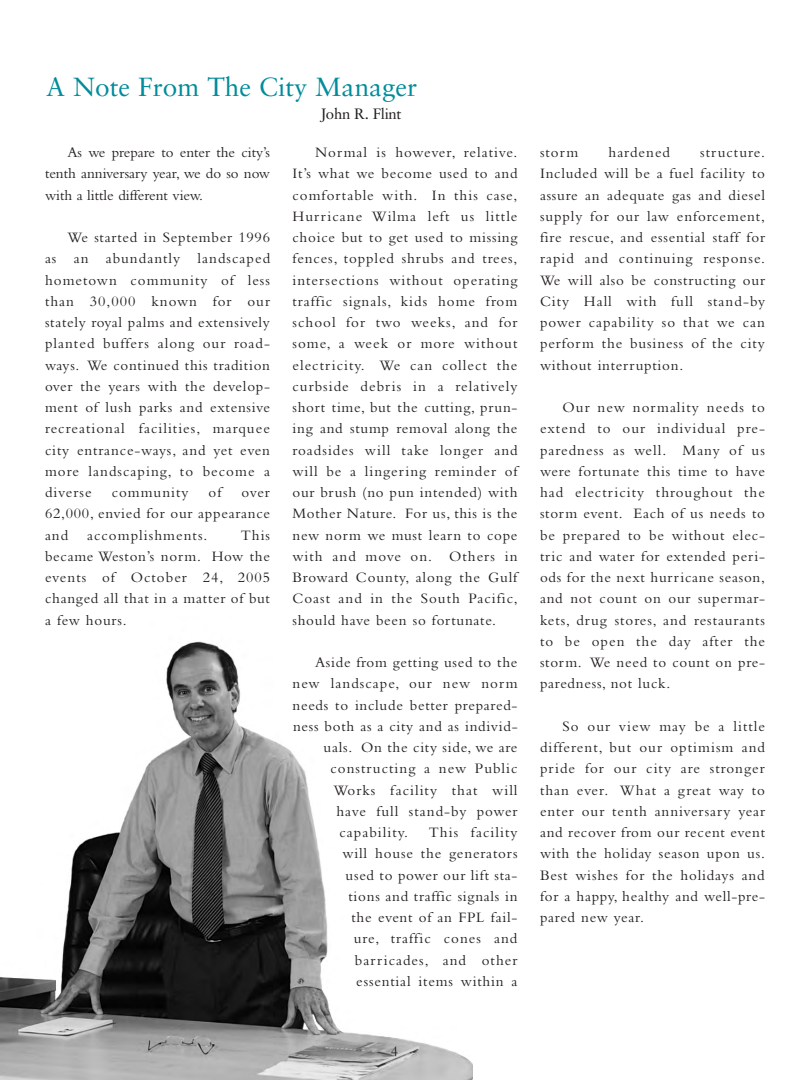
<style>
.page{position:relative;width:810px;height:1080px;background:#fff}
.page>*{position:absolute;margin:0;border:0;box-sizing:border-box;transform-origin:0 0}
.t1{font:26.25px "Sabon";color:#008c9a}
.t2{font:15px/21.2px "Bembo";letter-spacing:.05em;color:#231f20;text-align:justify}
.t3{font:15px "Bembo";letter-spacing:.07em;color:#231f20}
.t4{font:15px "Sabon";letter-spacing:-.02em;color:#231f20}
</style>
<div class="page">
<img style="left:0;top:641px;width:472px;height:439px">
<h1 class="t1" style="left:46px;top:76px;width:373px">A Note From The City Manager</h1>
<p class="t4" style="left:321px;top:107px;width:83px">John R. Flint</p>
<p class="t2" style="left:45px;top:143px;width:227px;text-indent:22px">As we prepare to enter the city’s tenth anniversary year, we do so now with a little different view.</p>
<p class="t2" style="left:45px;top:228px;width:227px;text-indent:22px">We started in September 1996 as an abundantly landscaped hometown community of less than 30,000 known for our stately royal palms and extensively planted buffers along our road&shy;ways. We continued this tradition over the years with the develop&shy;ment of lush parks and extensive recreational facilities, marquee city entrance-ways, and yet even more landscaping, to become a diverse</p>
<p class="t2" style="left:292px;top:143px;width:227px;text-indent:22px">Normal is however, relative.<br>It’s what we become used to and comfortable with. In this case, Hurricane Wilma left us little choice but to get used to missing fences, toppled shrubs and trees, intersections without operating traffic signals, kids home from school for two weeks, and for some, a week or more without electricity. We can collect the curbside debris in a relatively short time, but the cutting, prun&shy;ing and stump removal along the roadsides will take longer and will be a lingering reminder of our brush (no pun intended) with Mother Nature. For us, this is the new norm we must learn to cope with and move on. Others in Broward County, along the Gulf Coast and in the South Pacific, should have been so fortunate.</p>
<p class="t2" style="left:315px;top:653px;width:204px">Aside from getting used to the</p>
<p class="t3" style="left:292px;top:679px;width:227px">new landscape, our new norm</p>
<p class="t2" style="left:292px;top:696px;width:227px">needs to include better prepared-</p>
<p class="t2" style="left:293px;top:717px;width:226px">ness both as a city and as individ-</p>
<p class="t2" style="left:324px;top:738px;width:195px">uals. On the city side, we are</p>
<p class="t3" style="left:330px;top:764px;width:189px">constructing a new Public</p>
<p class="t3" style="left:333px;top:785px;width:186px">Works facility that will</p>
<p class="t3" style="left:336px;top:806px;width:183px">have full stand-by power</p>
<p class="t3" style="left:339px;top:827px;width:70px">capability.</p>
<p class="t3" style="left:112px;top:487px;width:78px">community</p>
<p class="t2" style="left:209px;top:483px;width:14px">of</p>
<p class="t2" style="left:45px;top:483px;width:227px;text-indent:197px">over 62,000, envied for our appearance and</p>
<p class="t2" style="left:45px;top:526px;width:227px;text-indent:196px">This became Weston’s norm. How the events of October 24, 2005 changed all that in a matter of but a few hours.</p>
<p class="t3" style="left:87px;top:530px;width:122px">accomplishments.</p>
<p class="t2" style="left:343px;top:823px;width:177px;text-align:right">This facility<br>will house the generators used to power our lift sta&shy;tions and traffic signals in the event of an FPL fail&shy;ure, traffic cones and barricades, and other essential items within a</p>
<p class="t2" style="left:540px;top:143px;width:40px">storm</p>
<p class="t3" style="left:609px;top:147px;width:63px">hardened</p>
<p class="t2" style="left:540px;top:143px;width:227px;text-indent:160px">structure.<br>Included will be a fuel facility to assure an adequate gas and diesel supply for our law enforcement, fire rescue, and essential staff for rapid and continuing response.<br>We will also be constructing our City Hall with full stand-by power capability so that we can perform the business of the city without interruption.</p>
<p class="t2" style="left:540px;top:398px;width:227px;text-indent:22px">Our new normality needs to extend to our individual pre&shy;paredness as well. Many of us were fortunate this time to have had electricity throughout the storm event. Each of us needs to be prepared to be without elec&shy;tric and water for extended peri&shy;ods for the next hurricane season, and not count on our supermar&shy;kets, drug stores, and restaurants to be open the day after the storm. We need to count on pre&shy;paredness, not luck.</p>
<p class="t2" style="left:540px;top:717px;width:227px;text-indent:22px">So our view may be a little different, but our optimism and pride for our city are stronger than ever. What a great way to enter our tenth anniversary year and recover from our recent event with the holiday season upon us.<br>Best wishes for the holidays and for a happy, healthy and well-pre&shy;pared new year.</p>
<p class="t2" style="left:391px;top:1042px;width:9px">4</p>
</div>
